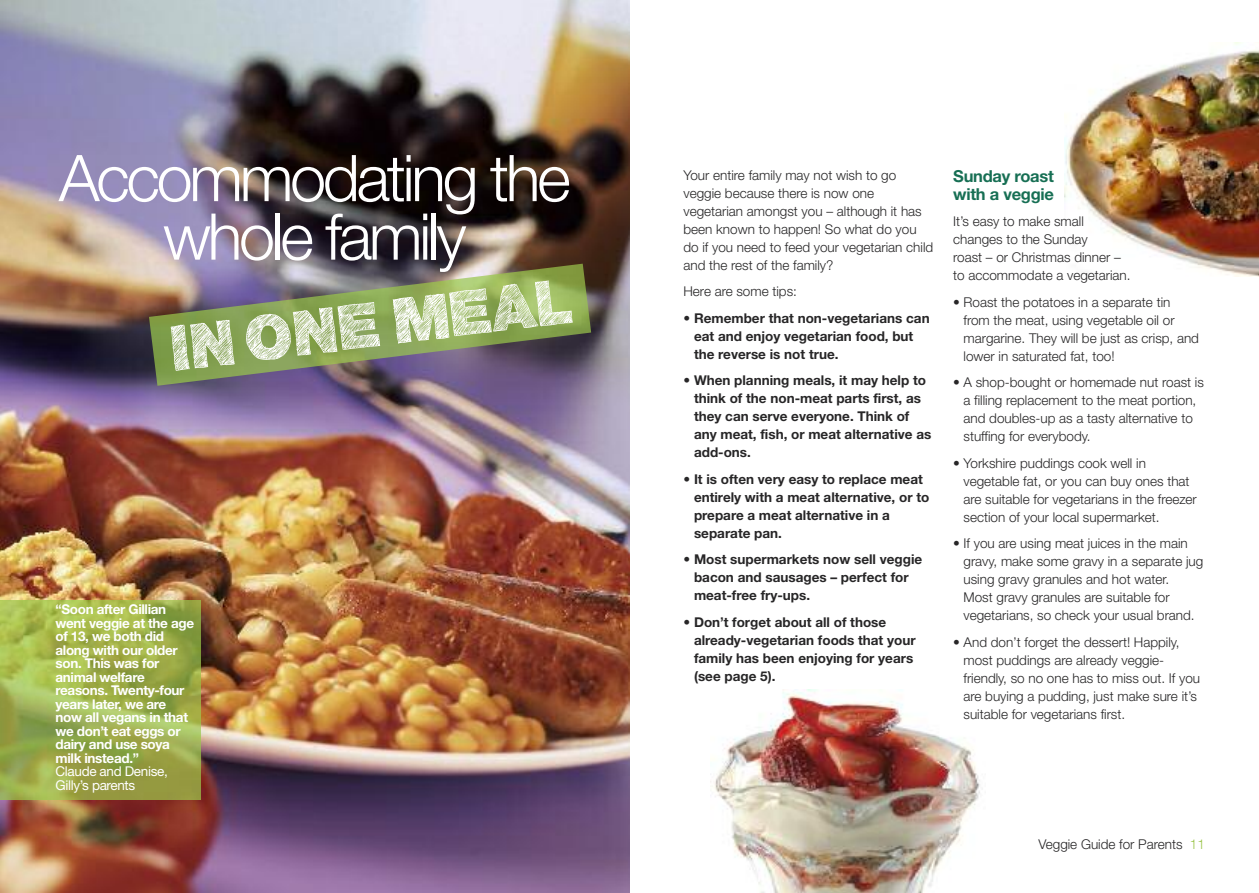
<style>
.page{position:relative;width:1259px;height:893px;background:#fff}
.page>*{position:absolute;margin:0;border:0;box-sizing:border-box;transform-origin:0 0}
.t1{font:300 64.5px/58.5px "Helvetica Neue";letter-spacing:-.05em;color:#fff;text-align:center}
.t2{font:900 61.5px "Sketchetik";color:#fff}
.t3{font:700 16.5px/18px "Helvetica Neue";letter-spacing:-.015em;color:#176f54}
.t4{font:300 13.5px/18px "Helvetica Neue";color:#272627}
.t5{font:700 13.5px/18px "Helvetica Neue";color:#272627}
.t6{font:700 13.5px/13.5px "Helvetica Neue";letter-spacing:-.025em;color:#fff}
.s1{font-weight:400}
.s2{color:#9dc64e}
</style>
<div class="page">
<img style="left:1065px;top:42px;width:194px;height:234px">
<img style="left:710px;top:689px;width:270px;height:204px">
<img style="left:0;top:0;width:629px;height:893px">
<img style="left:0;top:600px;width:200px;height:199px">
<img style="left:149px;top:264px;width:442px;height:122px">
<p class="t1" style="left:59px;top:155px;width:513px">Accommodating the whole family</p>
<p class="t2" style="left:165px;top:326px;width:408px;rotate:-7deg">IN ONE MEAL</p>
<p class="t6" style="left:56px;top:604px;width:140px">“Soon after Gillian went veggie at the age of 13, we both did along with our older son. This was for animal welfare reasons. Twenty-four years later, we are now all vegans in that we don’t eat eggs or dairy and use soya milk instead.”<br><span class="s1">Claude and Denise,<br>Gilly’s parents</span></p>
<p class="t4" style="left:683px;top:167px;width:251px">Your entire family may not wish to go veggie because there is now one vegetarian amongst you – although it has been known to happen! So what do you do if you need to feed your vegetarian child and the rest of the family?</p>
<p class="t4" style="left:683px;top:284px;width:115px">Here are some tips:</p>
<p class="t5" style="left:694px;top:310px;width:237px;text-indent:-11px">• Remember that non-vegetarians can eat and enjoy vegetarian food, but the reverse is not true.</p>
<p class="t5" style="left:694px;top:373px;width:239px;text-indent:-11px">• When planning meals, it may help to think of the non-meat parts first, as they can serve everyone. Think of any meat, fish, or meat alternative as add-ons.</p>
<p class="t5" style="left:694px;top:471px;width:237px;text-indent:-10px">• It is often very easy to replace meat entirely with a meat alternative, or to prepare a meat alternative in a separate pan.</p>
<p class="t5" style="left:694px;top:552px;width:230px;text-indent:-11px">• Most supermarkets now sell veggie bacon and sausages – perfect for meat-free fry-ups.</p>
<p class="t5" style="left:694px;top:614px;width:223px;text-indent:-11px">• Don’t forget about all of those already-vegetarian foods that your family has been enjoying for years (see page 5).</p>
<p class="t3" style="left:953px;top:168px;width:102px">Sunday roast with a veggie</p>
<p class="t4" style="left:953px;top:214px;width:179px">It’s easy to make small changes to the Sunday<br>roast – or Christmas dinner – to accommodate a vegetarian.</p>
<p class="t4" style="left:963px;top:294px;width:237px;text-indent:-10px">• Roast the potatoes in a separate tin from the meat, using vegetable oil or margarine. They will be just as crisp, and lower in saturated fat, too!</p>
<p class="t4" style="left:963px;top:375px;width:242px;text-indent:-10px">• A shop-bought or homemade nut roast is a filling replacement to the meat portion, and doubles-up as a tasty alternative to stuffing for everybody.</p>
<p class="t4" style="left:963px;top:455px;width:235px;text-indent:-10px">• Yorkshire puddings cook well in vegetable fat, or you can buy ones that are suitable for vegetarians in the freezer section of your local supermarket.</p>
<p class="t4" style="left:963px;top:536px;width:241px;text-indent:-10px">• If you are using meat juices in the main gravy, make some gravy in a separate jug using gravy granules and hot water.<br>Most gravy granules are suitable for vegetarians, so check your usual brand.</p>
<p class="t4" style="left:963px;top:634px;width:238px;text-indent:-10px">• And don’t forget the dessert! Happily, most puddings are already veggie&shy;friendly, so no one has to miss out. If you are buying a pudding, just make sure it’s suitable for vegetarians first.</p>
<p class="t4" style="left:1038px;top:836px;width:168px">Veggie Guide for Parents <span class="s2">11</span></p>
</div>
